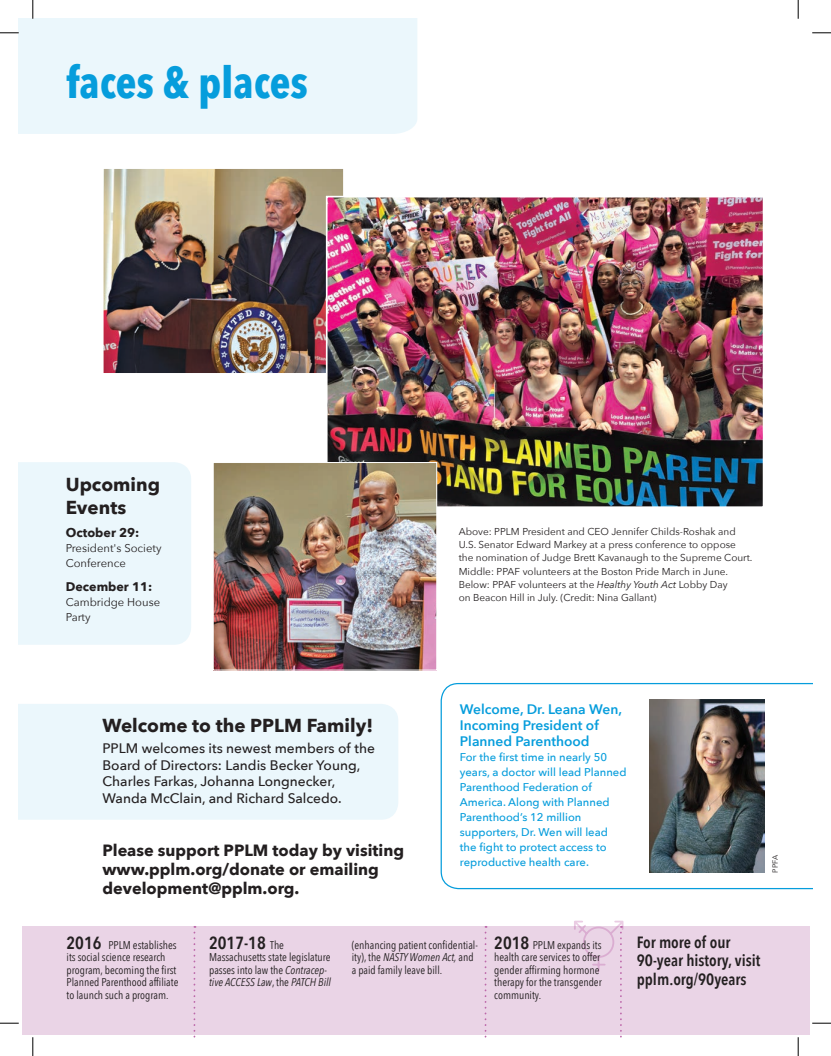
<style>
.page{position:relative;width:831px;height:1056px;background:#fff}
.page>*{position:absolute;margin:0;border:0;box-sizing:border-box;transform-origin:0 0}
.t1{font:700 43.75px "Avenir Next Condensed";color:#069ddc}
.t2{font:700 18.75px/22.5px "Avenir Next";color:#231f20}
.t3{font:600 17.5px "Avenir Next Condensed";color:#231f20}
.t4{font:700 16.25px/18.8px "Avenir Next";color:#231f20}
.t5{font:600 16.25px/18.8px "Avenir Next Condensed";color:#231f20}
.t6{font:500 13.75px/16.5px "Avenir Next";color:#231f20}
.t7{font:600 13.75px/16.2px "Avenir Next";color:#069ddc}
.t8{font:700 12.5px "Avenir Next";color:#231f20}
.t9{font:11.25px/12.5px "Avenir Next Condensed";color:#231f20}
.t10{font:500 11.25px/15px "Avenir Next";color:#069ddc}
.t11{font:11.25px/15px "Avenir Next";color:#231f20}
.t12{font:10px/13.1px "Avenir Next";color:#231f20}
.t13{font:7.5px "Avenir Next";color:#231f20}
.s1{font-style:italic}
.s2{font-weight:600;font-size:17.5px}
.s3{font-weight:400;font-size:11.25px}
</style>
<div class="page">
<div style="left:19px;top:704px;width:379px;height:115px;background:#ebf7fc"></div>
<svg style="left:440px;top:683px;width:372px;height:206px"></svg>
<div style="left:19px;top:19px;width:398px;height:115px;background:#ebf7fc"></div>
<img style="left:104px;top:170px;width:238px;height:202px">
<div style="left:102px;top:168px;width:242px;height:206px;border:1px solid #fff"></div>
<div style="left:22px;top:926px;width:787px;height:108px;background:#ead4e6"></div>
<svg style="left:193px;top:926px;width:2px;height:111px"></svg>
<svg style="left:484px;top:926px;width:2px;height:111px"></svg>
<svg style="left:573px;top:920px;width:51px;height:117px"></svg>
<img style="left:325px;top:195px;width:438px;height:312px">
<img style="left:215px;top:464px;width:220px;height:204px">
<div style="left:213px;top:462px;width:224px;height:208px;border:1px solid #fff"></div>
<div style="left:19px;top:462px;width:172px;height:183px;background:#ebf7fc"></div>
<img style="left:649px;top:699px;width:115px;height:173px">
<svg style="left:0;top:32px;width:19px;height:2px"></svg>
<svg style="left:812px;top:32px;width:19px;height:2px"></svg>
<svg style="left:0;top:1022px;width:19px;height:2px"></svg>
<svg style="left:812px;top:1022px;width:19px;height:2px"></svg>
<svg style="left:32px;top:0;width:2px;height:19px"></svg>
<svg style="left:32px;top:1037px;width:2px;height:19px"></svg>
<svg style="left:797px;top:0;width:2px;height:19px"></svg>
<svg style="left:797px;top:1037px;width:2px;height:19px"></svg>
<h1 class="t1" style="left:67px;top:56px;width:243px">faces &amp; places</h1>
<h2 class="t2" style="left:66px;top:473px;width:96px">Upcoming<br>Events</h2>
<p class="t8" style="left:66px;top:522px;width:75px">October 29:</p>
<p class="t11" style="left:66px;top:540px;width:97px">President's Society<br>Conference</p>
<p class="t8" style="left:66px;top:576px;width:88px">December 11:</p>
<p class="t11" style="left:66px;top:594px;width:96px">Cambridge House<br>Party</p>
<p class="t12" style="left:458px;top:524px;width:295px">Above: PPLM President and CEO Jennifer Childs-Roshak and U.S. Senator Edward Markey at a press conference to oppose the nomination of Judge Brett Kavanaugh to the Supreme Court.<br>Middle: PPAF volunteers at the Boston Pride March in June.<br>Below: PPAF volunteers at the <span class="s1">Healthy Youth Act</span> Lobby Day<br>on Beacon Hill in July. (Credit: Nina Gallant)</p>
<h2 class="t2" style="left:102px;top:713px;width:272px">Welcome to the PPLM Family!</h2>
<p class="t6" style="left:102px;top:739px;width:274px">PPLM welcomes its newest members of the Board of Directors: Landis Becker Young, Charles Farkas, Johanna Longnecker, Wanda McClain, and Richard Salcedo.</p>
<h3 class="t4" style="left:102px;top:841px;width:303px">Please support PPLM today by visiting www.pplm.org/donate or emailing development@pplm.org.</h3>
<p class="t7" style="left:460px;top:700px;width:163px">Welcome, Dr. Leana Wen,<br>Incoming President of<br>Planned Parenthood</p>
<p class="t10" style="left:460px;top:749px;width:168px">For the first time in nearly 50 years, a doctor will lead Planned<br>Parenthood Federation of<br>America. Along with Planned<br>Parenthood’s 12 million supporters, Dr. Wen will lead the fight to protect access to reproductive health care.</p>
<p class="t13" style="left:768px;top:872px;width:19px;rotate:-90deg">PPFA</p>
<p class="t9" style="left:67px;top:938px;width:113px"><span class="s2">2016</span> PPLM establishes its social science research program, becoming the first<br>Planned Parenthood affiliate to launch such a program.</p>
<h3 class="t3" style="left:209px;top:927px;width:76px">2017-18 <span class="s3">The</span></h3>
<p class="t9" style="left:209px;top:950px;width:123px">Massachusetts state legislature passes into law the <span class="s1">Contracep&shy;tive ACCESS Law</span>, the <span class="s1">PATCH Bill</span></p>
<p class="t9" style="left:352px;top:938px;width:128px">(enhancing patient confidential&shy;ity), the <span class="s1">NASTY Women Act,</span> and a paid family leave bill.</p>
<p class="t9" style="left:494px;top:938px;width:109px"><span class="s2">2018</span> PPLM expands its health care services to offer gender affirming hormone therapy for the transgender community.</p>
<h3 class="t5" style="left:637px;top:932px;width:125px">For more of our<br>90-year history, visit pplm.org/90years</h3>
</div>
